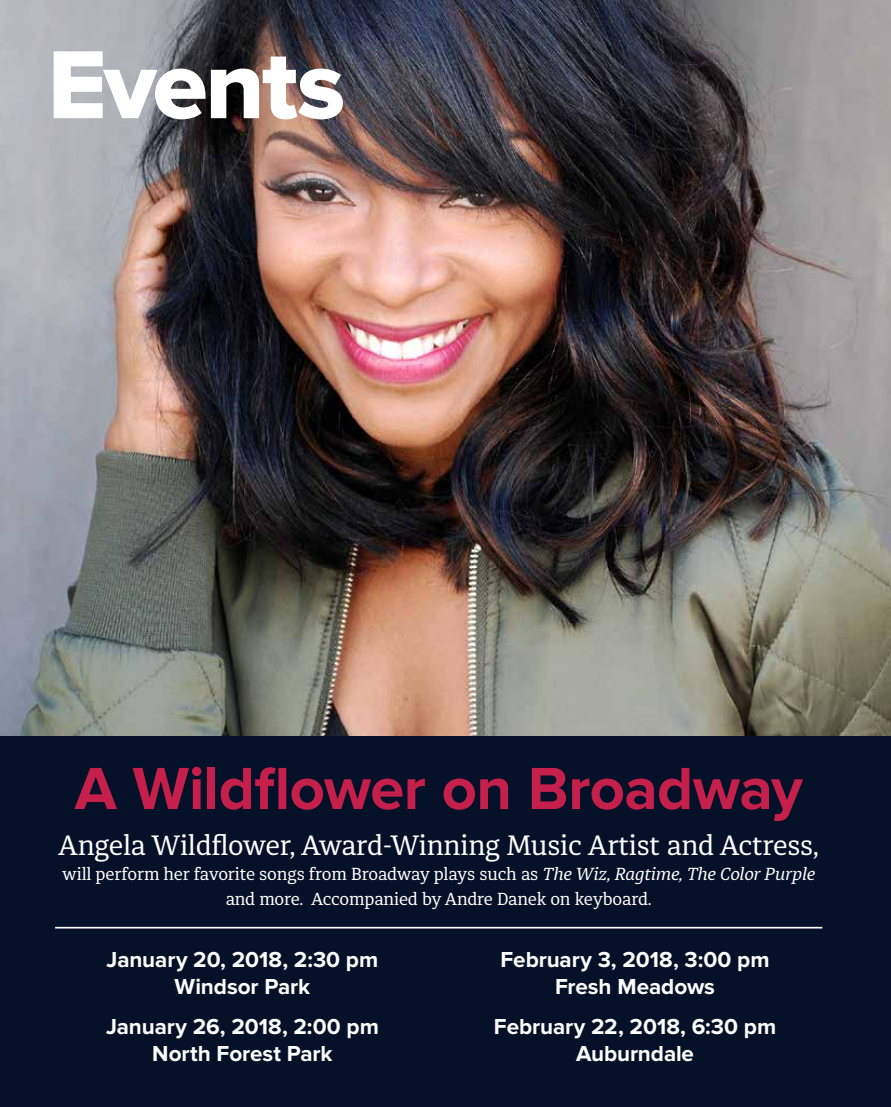
<style>
.page{position:relative;width:891px;height:1107px;background:#fff}
.page>*{position:absolute;margin:0;border:0;box-sizing:border-box;transform-origin:0 0}
.t1{font:100.2px "Proxima Nova Extrabld";letter-spacing:-.025em;color:#fff}
.t2{font:700 61.65px "Proxima Nova";letter-spacing:-.01em;color:#c51f4b}
.t3{font:27.9px "Diaria Pro";letter-spacing:-.01em;color:#fff}
.t4{font:700 22.5px/27px "Proxima Nova";letter-spacing:-.005em;color:#fff;text-align:center}
.t5{font:17.4px/24.9px "Diaria Pro";letter-spacing:-.01em;color:#fff;text-align:center}
.s1{font-style:italic}
</style>
<div class="page">
<img style="left:0;top:0;width:891px;height:736px">
<div style="left:0;top:736px;width:891px;height:371px;background:#051128"></div>
<hr style="left:55px;top:927px;width:767px;height:2px;background:#fff">
<h1 class="t1" style="left:48px;top:27px;width:299px">Events</h1>
<h2 class="t2" style="left:75px;top:753px;width:730px">A Wildflower on Broadway</h2>
<p class="t3" style="left:58px;top:828px;width:762px">Angela Wildflower, Award-Winning Music Artist and Actress,</p>
<p class="t5" style="left:62px;top:861px;width:754px">will perform her favorite songs from Broadway plays such as <span class="s1">The Wiz, Ragtime, The Color Purple </span>and more. Accompanied by Andre Danek on keyboard.</p>
<p class="t4" style="left:107px;top:947px;width:273px">January 20, 2018, 2:30 pm<br>Windsor Park</p>
<p class="t4" style="left:106px;top:1015px;width:274px">January 26, 2018, 2:00 pm<br>North Forest Park</p>
<p class="t4" style="left:501px;top:947px;width:271px">February 3, 2018, 3:00 pm<br>Fresh Meadows</p>
<p class="t4" style="left:494px;top:1015px;width:284px">February 22, 2018, 6:30 pm<br>Auburndale</p>
</div>
